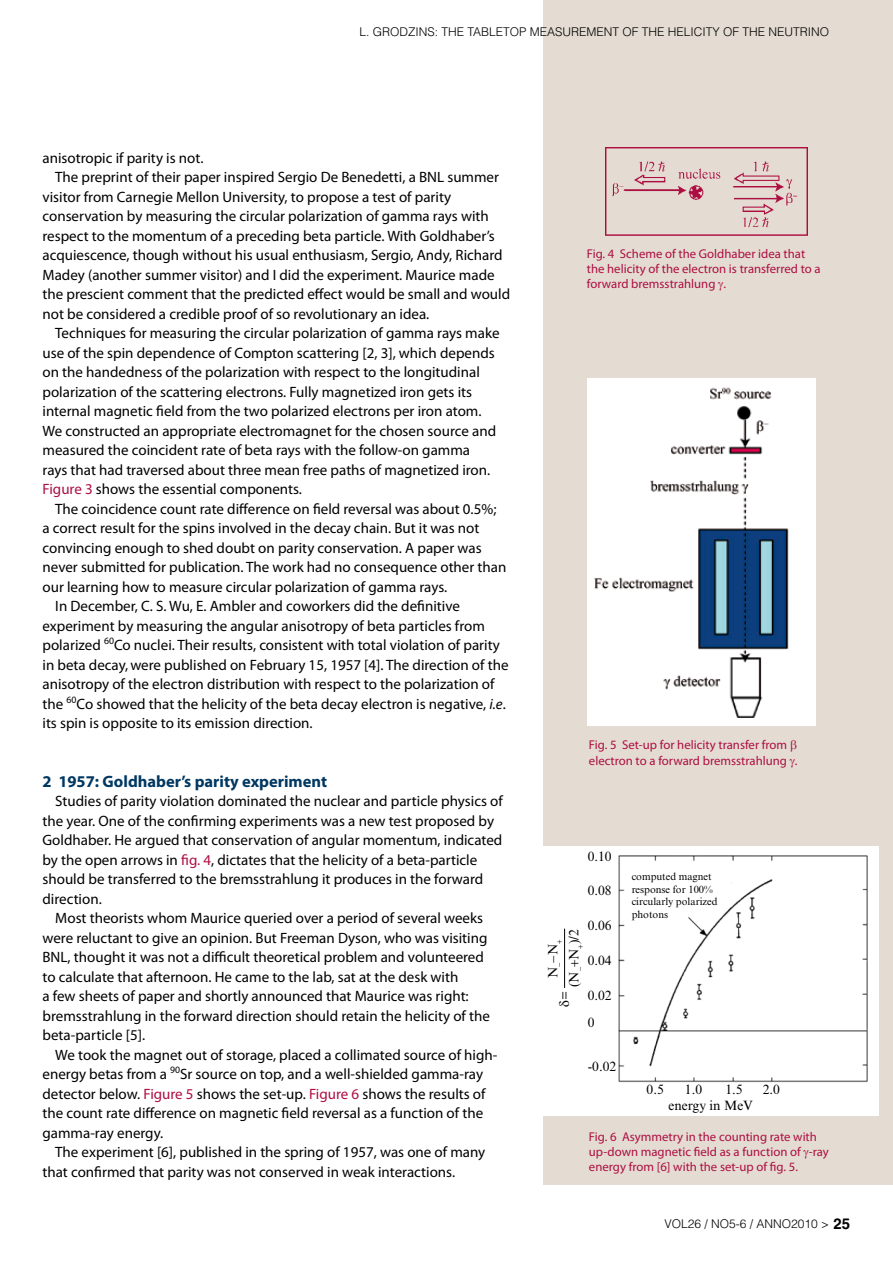
<style>
.page{position:relative;width:893px;height:1263px;background:#fff}
.page>*{position:absolute;margin:0;border:0;box-sizing:border-box;transform-origin:0 0}
.t1{font:700 16.5px "Myriad Pro";color:#003862}
.t2{font:15px/19.5px "Myriad Pro";color:#000}
.t3{font:13.5px/27.2px "Times New Roman MT Std";color:#000}
.t4{font:12.75px/15.3px "Myriad Pro";color:#ad0e42}
.t5{font:300 12px "Helvetica LT Std";color:#000}
.t6{font:10.5px/12.6px "Times New Roman MT Std";color:#000}
.s1{color:#ad0e42}
.s2{font-style:italic}
.s3{font-weight:700;font-size:15px}
</style>
<div class="page">
<div style="left:544px;top:0;width:349px;height:1184px;background:#e4dcd2"></div>
<img style="left:606px;top:147px;width:202px;height:89px">
<div style="left:587px;top:378px;width:228px;height:348px;background:#fff"></div>
<img style="left:594px;top:387px;width:195px;height:330px">
<div style="left:531px;top:846px;width:348px;height:269px;background:#fff"></div>
<img style="left:618px;top:855px;width:250px;height:228px">
<hr style="left:564px;top:929px;width:1px;height:59px;background:#000">
<p class="t5" style="left:359px;top:24px;width:471px">L. GRODZINS: THE TABLETOP MEASUREMENT OF THE HELICITY OF THE NEUTRINO</p>
<p class="t2" style="left:43px;top:148px;width:163px">anisotropic if parity is not.</p>
<p class="t2" style="left:55px;top:167px;width:445px">The preprint of their paper inspired Sergio De Benedetti, a BNL summer</p>
<p class="t2" style="left:43px;top:187px;width:410px">visitor from Carnegie Mellon University, to propose a test of parity</p>
<p class="t2" style="left:43px;top:206px;width:448px">conservation by measuring the circular polarization of gamma rays with</p>
<p class="t2" style="left:43px;top:226px;width:454px">respect to the momentum of a preceding beta particle. With Goldhaber’s</p>
<p class="t2" style="left:43px;top:245px;width:462px">acquiescence, though without his usual enthusiasm, Sergio, Andy, Richard</p>
<p class="t2" style="left:43px;top:265px;width:454px">Madey (another summer visitor) and I did the experiment. Maurice made</p>
<p class="t2" style="left:43px;top:284px;width:469px">the prescient comment that the predicted effect would be small and would</p>
<p class="t2" style="left:43px;top:304px;width:388px">not be considered a credible proof of so revolutionary an idea.</p>
<p class="t2" style="left:55px;top:323px;width:446px">Techniques for measuring the circular polarization of gamma rays make</p>
<p class="t2" style="left:43px;top:343px;width:454px">use of the spin dependence of Compton scattering [2, 3], which depends</p>
<p class="t2" style="left:43px;top:362px;width:439px">on the handedness of the polarization with respect to the longitudinal</p>
<p class="t2" style="left:43px;top:382px;width:431px">polarization of the scattering electrons. Fully magnetized iron gets its</p>
<p class="t2" style="left:43px;top:401px;width:441px">internal magnetic field from the two polarized electrons per iron atom.</p>
<p class="t2" style="left:43px;top:421px;width:455px">We constructed an appropriate electromagnet for the chosen source and</p>
<p class="t2" style="left:43px;top:440px;width:429px">measured the coincident rate of beta rays with the follow-on gamma</p>
<p class="t2" style="left:43px;top:460px;width:449px">rays that had traversed about three mean free paths of magnetized iron.</p>
<p class="t2" style="left:43px;top:479px;width:261px"><span class="s1">Figure 3</span> shows the essential components.</p>
<p class="t2" style="left:55px;top:499px;width:443px">The coincidence count rate difference on field reversal was about 0.5%;</p>
<p class="t2" style="left:43px;top:518px;width:438px">a correct result for the spins involved in the decay chain. But it was not</p>
<p class="t2" style="left:43px;top:538px;width:441px">convincing enough to shed doubt on parity conservation. A paper was</p>
<p class="t2" style="left:43px;top:557px;width:465px">never submitted for publication. The work had no consequence other than</p>
<p class="t2" style="left:43px;top:577px;width:406px">our learning how to measure circular polarization of gamma rays.</p>
<p class="t2" style="left:55px;top:596px;width:406px">In December, C. S. Wu, E. Ambler and coworkers did the definitive</p>
<p class="t2" style="left:43px;top:616px;width:444px">experiment by measuring the angular anisotropy of beta particles from</p>
<p class="t2" style="left:43px;top:635px;width:459px">polarized <sup>60</sup>Co nuclei. Their results, consistent with total violation of parity</p>
<p class="t2" style="left:43px;top:655px;width:467px">in beta decay,were published on February 15, 1957 [4]. The direction of the</p>
<p class="t2" style="left:43px;top:674px;width:454px">anisotropy of the electron distribution with respect to the polarization of</p>
<p class="t2" style="left:43px;top:694px;width:465px">the <sup>60</sup>Co showed that the helicity of the beta decay electron is negative, <span class="s2">i.e</span>.</p>
<p class="t2" style="left:43px;top:713px;width:272px">its spin is opposite to its emission direction.</p>
<p class="t1" style="left:43px;top:770px;width:286px">2 1957: Goldhaber’s parity experiment</p>
<p class="t2" style="left:43px;top:791px;width:462px;text-indent:13px">Studies of parity violation dominated the nuclear and particle physics of the year. One of the confirming experiments was a new test proposed by Goldhaber. He argued that conservation of angular momentum, indicated by the open arrows in <span class="s1">fig. 4</span>, dictates that the helicity of a beta-particle should be transferred to the bremsstrahlung it produces in the forward direction.</p>
<p class="t2" style="left:43px;top:908px;width:449px;text-indent:13px">Most theorists whom Maurice queried over a period of several weeks were reluctant to give an opinion. But Freeman Dyson, who was visiting BNL, thought it was not a difficult theoretical problem and volunteered to calculate that afternoon. He came to the lab, sat at the desk with<br>a few sheets of paper and shortly announced that Maurice was right: bremsstrahlung in the forward direction should retain the helicity of the beta-particle [5].</p>
<p class="t2" style="left:43px;top:1045px;width:456px;text-indent:13px">We took the magnet out of storage, placed a collimated source of high&shy;energy betas from a <sup>90</sup>Sr source on top, and a well-shielded gamma-ray detector below. <span class="s1">Figure 5</span> shows the set-up. <span class="s1">Figure 6</span> shows the results of the count rate difference on magnetic field reversal as a function of the gamma-ray energy.</p>
<p class="t2" style="left:43px;top:1142px;width:444px;text-indent:13px">The experiment [6], published in the spring of 1957, was one of many that confirmed that parity was not conserved in weak interactions.</p>
<p class="t4" style="left:587px;top:246px;width:235px">Fig. 4 Scheme of the Goldhaber idea that the helicity of the electron is transferred to a forward bremsstrahlung .</p>
<p class="t4" style="left:589px;top:737px;width:210px">Fig. 5 Set-up for helicity transfer from electron to a forward bremsstrahlung .</p>
<p class="t3" style="left:588px;top:842px;width:25px">0.10</p>
<p class="t3" style="left:588px;top:877px;width:25px">0.08</p>
<p class="t3" style="left:588px;top:912px;width:25px">0.06</p>
<p class="t3" style="left:588px;top:946px;width:25px">0.04</p>
<p class="t3" style="left:588px;top:982px;width:25px">0.02<br>0</p>
<p class="t3" style="left:588px;top:1052px;width:30px">-0.02</p>
<p class="t3" style="left:542px;top:987px;width:59px;line-height:21px;text-align:center;rotate:-90deg">N−−N<br>(N− N )/2</p>
<p class="t3" style="left:551px;top:1000px;width:11px;rotate:-90deg">=</p>
<p class="t6" style="left:632px;top:870px;width:88px">computed magnet response for 100% circularly polarized photons</p>
<p class="t3" style="left:647px;top:1076px;width:19px">0.5</p>
<p class="t3" style="left:685px;top:1076px;width:19px">1.0</p>
<p class="t3" style="left:725px;top:1076px;width:19px">1.5</p>
<p class="t3" style="left:763px;top:1076px;width:19px">2.0</p>
<p class="t3" style="left:668px;top:1092px;width:86px">energy in MeV</p>
<p class="t4" style="left:589px;top:1128px;width:241px">Fig. 6 Asymmetry in the counting rate with up-down magnetic field as a function of -ray energy from [6] with the set-up of fig. 5.</p>
<p class="t5" style="left:664px;top:1216px;width:187px">VOL26 / NO5-6 / ANNO2010 &gt; <span class="s3">25</span></p>
</div>
